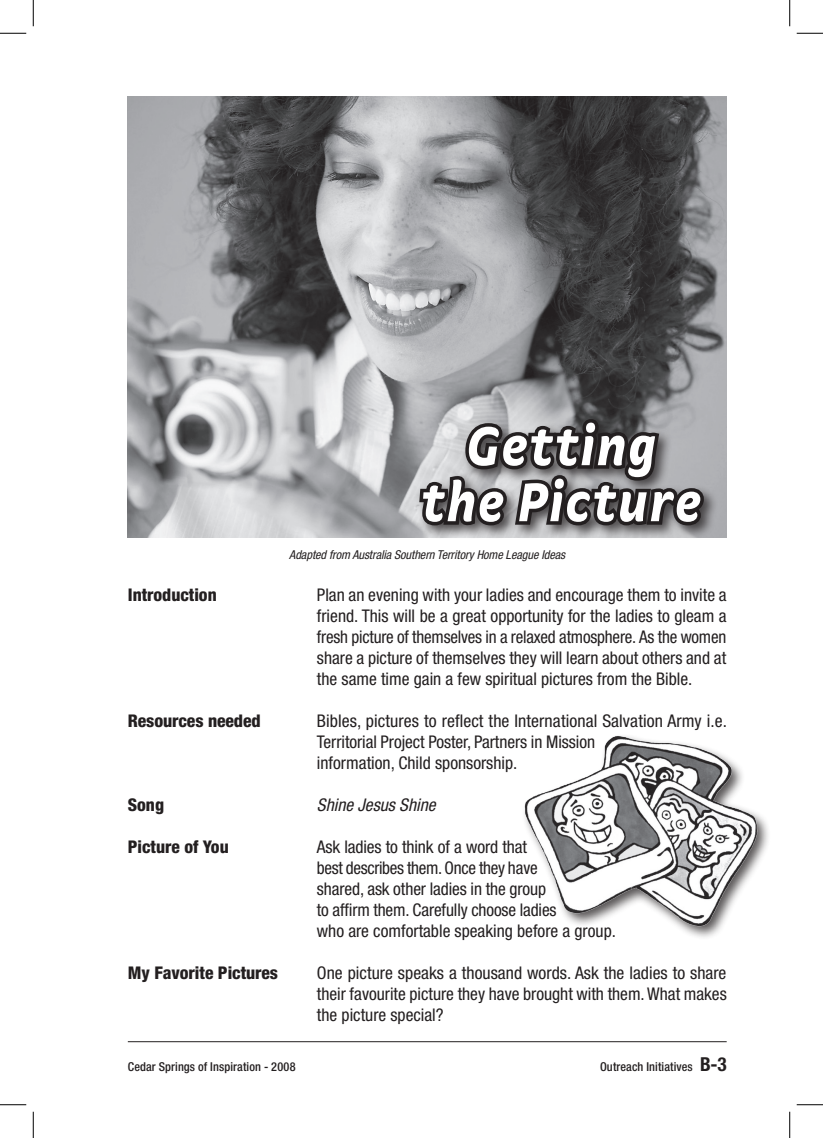
<style>
.page{position:relative;width:823px;height:1138px;background:#fff}
.page>*{position:absolute;margin:0;border:0;box-sizing:border-box;transform-origin:0 0}
.Heading-1{font:italic 900 57.75px "Strada";letter-spacing:.03em;color:#fff;scale:.91 1}
.Bodycopy_2{font:condensed 17.5px/21px "Helvetica Neue";color:#231f20;text-align:justify}
.Bodycopy_2-2{font:800 condensed 17.5px "Helvetica Neue";letter-spacing:-.005em;color:#231f20}
.Bodycopy_2-3{font:italic condensed 17.5px "Helvetica Neue";color:#231f20}
.t1{font:500 condensed 12.25px "Helvetica Neue";letter-spacing:.01em;color:#231f20}
.byline{font:italic condensed 12.25px "Helvetica Neue";letter-spacing:-.005em;color:#231f20}
.s1{font-weight:700;font-size:19.25px}
</style>
<div class="page">
<hr style="left:128px;top:1041px;width:598px;height:1px;background:#231f20">
<img style="left:128px;top:96px;width:598px;height:441px">
<div style="left:414px;top:415px;width:375px;height:176px;background:#231f20;opacity:.75"></div>
<svg style="left:415px;top:415px;width:292px;height:114px;background:#656364"></svg>
<img style="left:524px;top:736px;width:244px;height:202px">
<svg style="left:0;top:33px;width:26px;height:1px"></svg>
<svg style="left:796px;top:33px;width:26px;height:1px"></svg>
<svg style="left:0;top:1104px;width:26px;height:1px"></svg>
<svg style="left:796px;top:1104px;width:26px;height:1px"></svg>
<svg style="left:33px;top:0;width:1px;height:26px"></svg>
<svg style="left:33px;top:1111px;width:1px;height:27px"></svg>
<svg style="left:789px;top:0;width:1px;height:26px"></svg>
<svg style="left:789px;top:1111px;width:1px;height:27px"></svg>
<p class="Heading-1" style="left:466px;top:410px;width:210px">Getting</p>
<p class="Heading-1" style="left:422px;top:466px;width:308px">the Picture</p>
<p class="byline" style="left:289px;top:548px;width:277px">Adapted from Australia Southern Territory Home League Ideas</p>
<p class="Bodycopy_2-2" style="left:128px;top:583px;width:90px">Introduction</p>
<p class="Bodycopy_2" style="left:317px;top:583px;width:411px">Plan an evening with your ladies and encourage them to invite a friend. This will be a great opportunity for the ladies to gleam a fresh picture of themselves in a relaxed atmosphere. As the women share a picture of themselves they will learn about others and at the same time gain a few spiritual pictures from the Bible.</p>
<p class="Bodycopy_2-2" style="left:128px;top:709px;width:134px">Resources needed</p>
<p class="Bodycopy_2" style="left:317px;top:709px;width:411px;text-align:left">Bibles, pictures to reflect the International Salvation Army i.e.<br>Territorial Project Poster, Partners in Mission<br>information, Child sponsorship.</p>
<p class="Bodycopy_2-2" style="left:128px;top:793px;width:38px">Song</p>
<p class="Bodycopy_2-3" style="left:317px;top:794px;width:120px">Shine Jesus Shine</p>
<p class="Bodycopy_2-2" style="left:128px;top:835px;width:102px">Picture of You</p>
<p class="Bodycopy_2" style="left:317px;top:835px;width:300px;text-align:left">Ask ladies to think of a word that<br>best describes them. Once they have<br>shared, ask other ladies in the group<br>to affirm them. Carefully choose ladies<br>who are comfortable speaking before a group.</p>
<p class="Bodycopy_2-2" style="left:128px;top:961px;width:152px">My Favorite Pictures</p>
<p class="Bodycopy_2" style="left:317px;top:961px;width:411px">One picture speaks a thousand words. Ask the ladies to share their favourite picture they have brought with them. What makes the picture special?</p>
<p class="t1" style="left:128px;top:1059px;width:169px">Cedar Springs of Inspiration - 2008</p>
<p class="t1" style="left:600px;top:1059px;width:128px">Outreach Initiatives <span class="s1">B-3</span></p>
</div>
